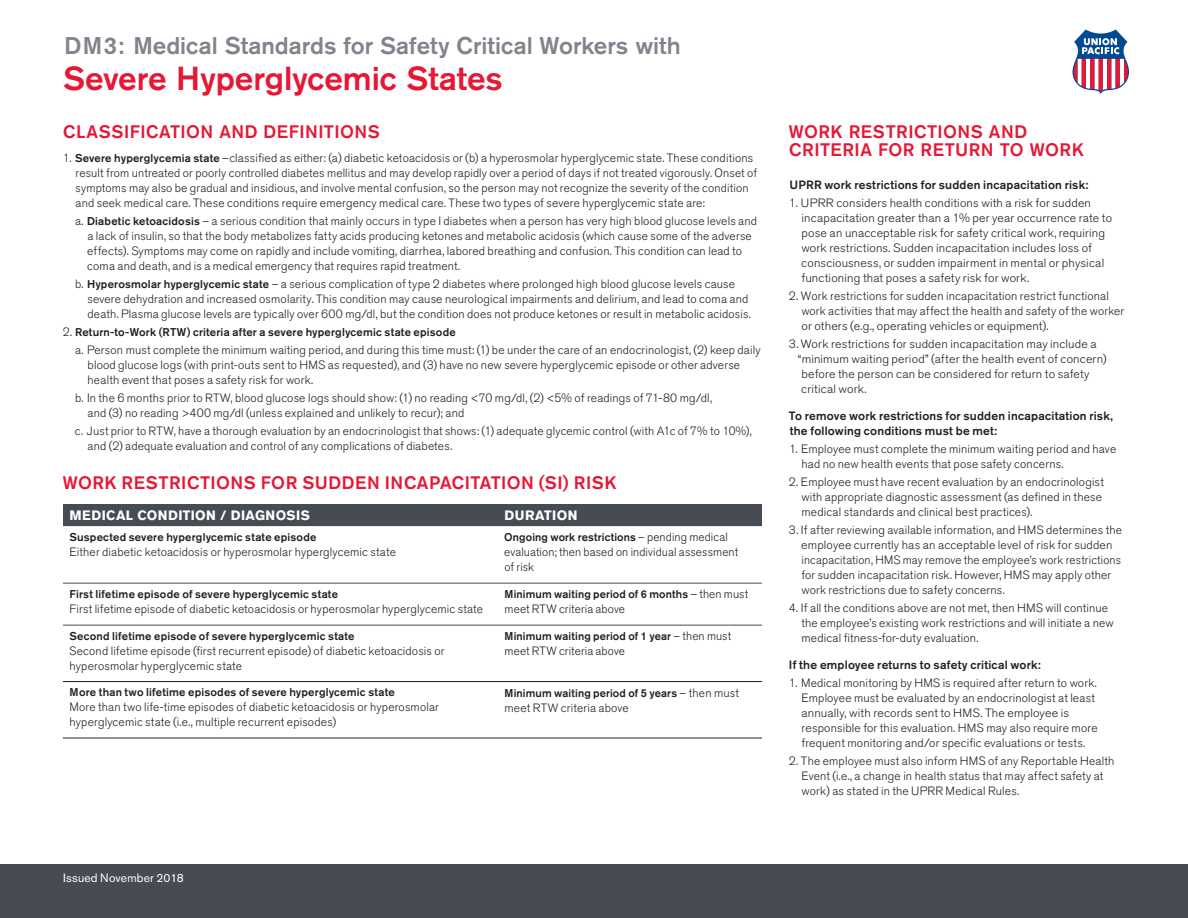
<style>
.page{position:relative;width:1188px;height:918px;background:#fff}
.page>*{position:absolute;margin:0;border:0;box-sizing:border-box;transform-origin:0 0}
.t1{font:500 33px "Akzidenz Grotesk BE";letter-spacing:-.005em;color:#e51836}
.t2{font:500 24px "Akzidenz Grotesk BE";color:#81848c}
.Sub_Heading{font:500 18px/18px "Akzidenz Grotesk BE";letter-spacing:.025em;color:#e51836}
.Body_Copy{font:500 18px "Akzidenz Grotesk BE";letter-spacing:.025em;color:#e51836}
.Sub_Heading-2{font:700 13.5px "Akzidenz Grotesk BE";letter-spacing:.03em;color:#fff}
.Body_Copy-2{font:300 12px/15px "Akzidenz Grotesk BE";letter-spacing:.015em;color:#231f20}
.Body_Copy-3{font:500 12px/15px "Akzidenz Grotesk BE";letter-spacing:.015em;color:#231f20}
.t3{font:12px "Akzidenz Grotesk BE";letter-spacing:.015em;color:#fff}
.Body_Copy-4{font:500 11.25px "Akzidenz Grotesk BE";letter-spacing:.015em;color:#231f20}
.s1{font-weight:500;font-size:11.25px}
.s2{font-weight:300;font-size:12px}
</style>
<div class="page">
<svg style="left:1073px;top:30px;width:56px;height:64px"></svg>
<div style="left:0;top:864px;width:1188px;height:54px;background:#464b54"></div>
<div style="left:63px;top:504px;width:699px;height:22px;background:#464b54"></div>
<hr style="left:63px;top:583px;width:435px;height:1px;background:#464b54">
<hr style="left:498px;top:583px;width:264px;height:1px;background:#464b54">
<hr style="left:63px;top:625px;width:435px;height:1px;background:#464b54">
<hr style="left:498px;top:625px;width:264px;height:1px;background:#464b54">
<hr style="left:63px;top:681px;width:435px;height:1px;background:#231f20">
<hr style="left:498px;top:681px;width:264px;height:1px;background:#231f20">
<hr style="left:63px;top:738px;width:435px;height:1px;background:#231f20">
<hr style="left:498px;top:738px;width:264px;height:1px;background:#231f20">
<p class="t2" style="left:64px;top:31px;width:618px">DM3: Medical Standards for Safety Critical Workers with</p>
<p class="t1" style="left:63px;top:58px;width:441px">Severe Hyperglycemic States</p>
<p class="Sub_Heading" style="left:63px;top:122px;width:318px">CLASSIFICATION AND DEFINITIONS</p>
<p class="Body_Copy-2" style="left:75px;top:151px;width:683px;text-indent:-12px">1. <span class="s1">Severe hyperglycemia state</span> –classified as either: (a) diabetic ketoacidosis or (b) a hyperosmolar hyperglycemic state. These conditions result from untreated or poorly controlled diabetes mellitus and may develop rapidly over a period of days if not treated vigorously. Onset of symptoms may also be gradual and insidious, and involve mental confusion, so the person may not recognize the severity of the condition and seek medical care. These conditions require emergency medical care. These two types of severe hyperglycemic state are:</p>
<p class="Body_Copy-2" style="left:87px;top:214px;width:671px;text-indent:-12px">a. <span class="s1">Diabetic ketoacidosis</span> – a serious condition that mainly occurs in type I diabetes when a person has very high blood glucose levels and a lack of insulin, so that the body metabolizes fatty acids producing ketones and metabolic acidosis (which cause some of the adverse effects). Symptoms may come on rapidly and include vomiting, diarrhea, labored breathing and confusion. This condition can lead to coma and death, and is a medical emergency that requires rapid treatment.</p>
<p class="Body_Copy-2" style="left:87px;top:277px;width:665px;text-indent:-12px">b. <span class="s1">Hyperosmolar hyperglycemic state</span> – a serious complication of type 2 diabetes where prolonged high blood glucose levels cause severe dehydration and increased osmolarity. This condition may cause neurological impairments and delirium, and lead to coma and death. Plasma glucose levels are typically over 600 mg/dl, but the condition does not produce ketones or result in metabolic acidosis.</p>
<p class="Body_Copy-4" style="left:63px;top:325px;width:394px"><span class="s2">2.</span> Return-to-Work (RTW) criteria after a severe hyperglycemic state episode</p>
<p class="Body_Copy-2" style="left:88px;top:343px;width:675px;text-indent:-13px">a. Person must complete the minimum waiting period, and during this time must: (1) be under the care of an endocrinologist, (2) keep daily blood glucose logs (with print-outs sent to HMS as requested), and (3) have no new severe hyperglycemic episode or other adverse health event that poses a safety risk for work.</p>
<p class="Body_Copy-2" style="left:87px;top:391px;width:626px;text-indent:-12px">b. In the 6 months prior to RTW, blood glucose logs should show: (1) no reading &lt;70 mg/dl, (2) &lt;5% of readings of 71-80 mg/dl, and (3) no reading &gt;400 mg/dl (unless explained and unlikely to recur); and</p>
<p class="Body_Copy-2" style="left:87px;top:424px;width:666px;text-indent:-12px">c. Just prior to RTW, have a thorough evaluation by an endocrinologist that shows: (1) adequate glycemic control (with A1c of 7% to 10%), and (2) adequate evaluation and control of any complications of diabetes.</p>
<p class="Body_Copy" style="left:63px;top:472px;width:555px">WORK RESTRICTIONS FOR SUDDEN INCAPACITATION (SI) RISK</p>
<p class="Sub_Heading-2" style="left:70px;top:508px;width:242px">MEDICAL CONDITION / DIAGNOSIS</p>
<p class="Sub_Heading-2" style="left:505px;top:508px;width:74px">DURATION</p>
<p class="Body_Copy-4" style="left:69px;top:530px;width:249px">Suspected severe hyperglycemic state episode</p>
<p class="Body_Copy-2" style="left:70px;top:544px;width:328px">Either diabetic ketoacidosis or hyperosmolar hyperglycemic state</p>
<p class="Body_Copy-4" style="left:504px;top:530px;width:225px">Ongoing work restrictions <span class="s2">– pending medical</span></p>
<p class="Body_Copy-2" style="left:504px;top:545px;width:235px">evaluation; then based on individual assessment of risk</p>
<p class="Body_Copy-4" style="left:70px;top:587px;width:270px">First lifetime episode of severe hyperglycemic state</p>
<p class="Body_Copy-2" style="left:70px;top:601px;width:415px">First lifetime episode of diabetic ketoacidosis or hyperosmolar hyperglycemic state</p>
<p class="Body_Copy-4" style="left:69px;top:629px;width:287px">Second lifetime episode of severe hyperglycemic state</p>
<p class="Body_Copy-2" style="left:69px;top:643px;width:377px">Second lifetime episode (first recurrent episode) of diabetic ketoacidosis or hyperosmolar hyperglycemic state</p>
<p class="Body_Copy-4" style="left:70px;top:685px;width:327px">More than two lifetime episodes of severe hyperglycemic state</p>
<p class="Body_Copy-2" style="left:70px;top:700px;width:371px">More than two life-time episodes of diabetic ketoacidosis or hyperosmolar hyperglycemic state (i.e., multiple recurrent episodes)</p>
<p class="Body_Copy-4" style="left:505px;top:587px;width:245px">Minimum waiting period of 6 months <span class="s2">– then must</span></p>
<p class="Body_Copy-2" style="left:505px;top:602px;width:122px">meet RTW criteria above</p>
<p class="Body_Copy-4" style="left:505px;top:629px;width:228px">Minimum waiting period of 1 year <span class="s2">– then must</span></p>
<p class="Body_Copy-2" style="left:505px;top:644px;width:122px">meet RTW criteria above</p>
<p class="Body_Copy-4" style="left:505px;top:686px;width:236px">Minimum waiting period of 5 years <span class="s2">– then must</span></p>
<p class="Body_Copy-2" style="left:505px;top:700px;width:126px">meet RTW criteria above</p>
<p class="Sub_Heading" style="left:789px;top:122px;width:296px">WORK RESTRICTIONS AND<br>CRITERIA FOR RETURN TO WORK</p>
<p class="Body_Copy-3" style="left:789px;top:177px;width:301px">UPRR work restrictions for sudden incapacitation risk:</p>
<p class="Body_Copy-2" style="left:801px;top:196px;width:312px;text-indent:-12px">1. UPRR considers health conditions with a risk for sudden incapacitation greater than a 1% per year occurrence rate to pose an unacceptable risk for safety critical work, requiring work restrictions. Sudden incapacitation includes loss of consciousness, or sudden impairment in mental or physical functioning that poses a safety risk for work.</p>
<p class="Body_Copy-2" style="left:801px;top:289px;width:324px;text-indent:-12px">2. Work restrictions for sudden incapacitation restrict functional work activities that may affect the health and safety of the worker or others (e.g., operating vehicles or equipment).</p>
<p class="Body_Copy-2" style="left:789px;top:337px;width:309px">3. Work restrictions for sudden incapacitation may include a</p>
<p class="Body_Copy-2" style="left:798px;top:352px;width:310px">“minimum waiting period” (after the health event of concern)</p>
<p class="Body_Copy-2" style="left:802px;top:367px;width:290px">before the person can be considered for return to safety</p>
<p class="Body_Copy-2" style="left:801px;top:382px;width:67px">critical work.</p>
<p class="Body_Copy-3" style="left:789px;top:408px;width:325px">To remove work restrictions for sudden incapacitation risk, the following conditions must be met:</p>
<p class="Body_Copy-2" style="left:802px;top:442px;width:316px;text-indent:-13px">1. Employee must complete the minimum waiting period and have had no new health events that pose safety concerns.</p>
<p class="Body_Copy-2" style="left:801px;top:475px;width:304px;text-indent:-12px">2. Employee must have recent evaluation by an endocrinologist with appropriate diagnostic assessment (as defined in these medical standards and clinical best practices).</p>
<p class="Body_Copy-2" style="left:801px;top:523px;width:322px;text-indent:-12px">3. If after reviewing available information, and HMS determines the employee currently has an acceptable level of risk for sudden incapacitation, HMS may remove the employee’s work restrictions for sudden incapacitation risk. However, HMS may apply other work restrictions due to safety concerns.</p>
<p class="Body_Copy-2" style="left:801px;top:601px;width:314px;text-indent:-12px">4. If all the conditions above are not met, then HMS will continue the employee’s existing work restrictions and will initiate a new medical fitness-for-duty evaluation.</p>
<p class="Body_Copy-3" style="left:789px;top:657px;width:253px">If the employee returns to safety critical work:</p>
<p class="Body_Copy-2" style="left:801px;top:676px;width:298px;text-indent:-12px">1. Medical monitoring by HMS is required after return to work.<br>Employee must be evaluated by an endocrinologist at least annually, with records sent to HMS. The employee is responsible for this evaluation. HMS may also require more frequent monitoring and/or specific evaluations or tests.</p>
<p class="Body_Copy-2" style="left:801px;top:754px;width:315px;text-indent:-12px">2. The employee must also inform HMS of any Reportable Health<br>Event (i.e., a change in health status that may affect safety at work) as stated in the UPRR Medical Rules.</p>
<p class="t3" style="left:63px;top:871px;width:122px">Issued November 2018</p>
</div>
